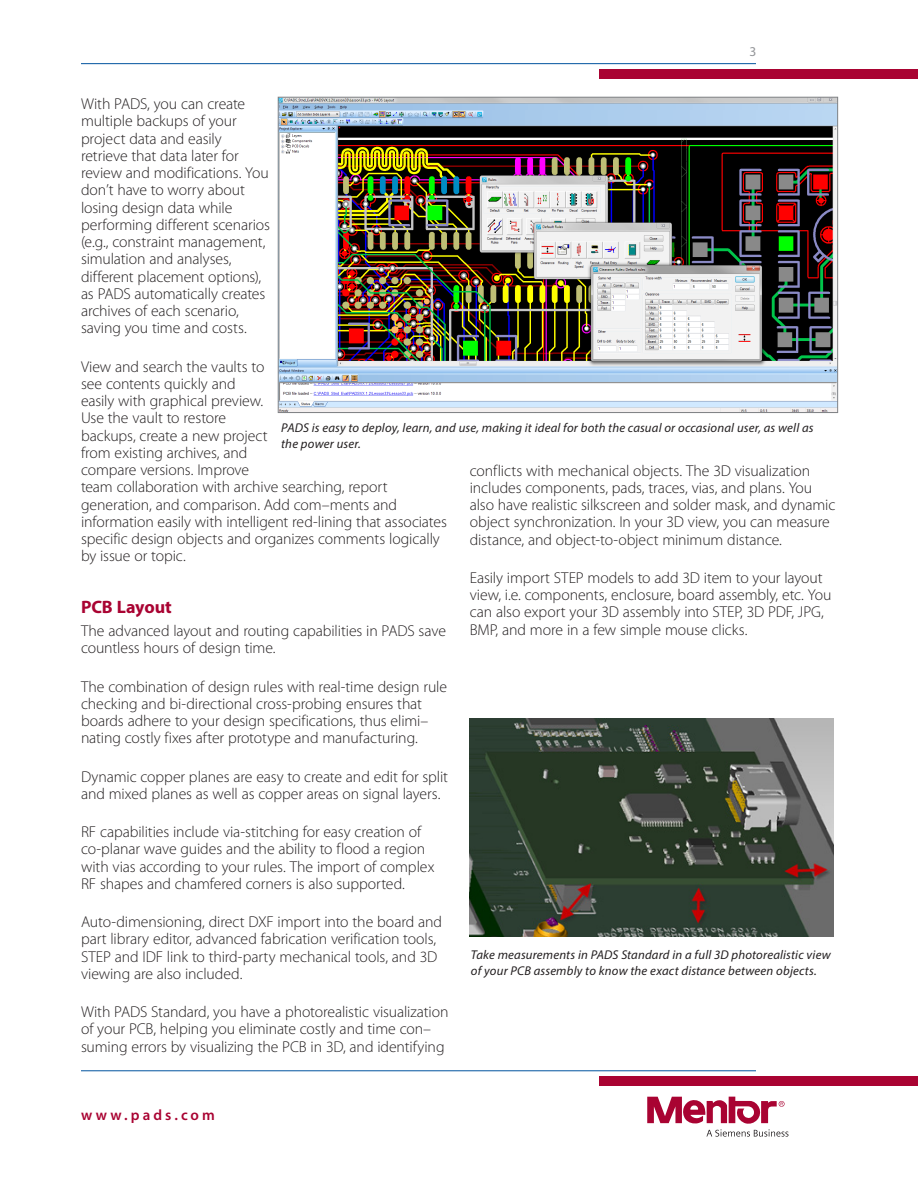
<style>
.page{position:relative;width:918px;height:1188px;background:#fff}
.page>*{position:absolute;margin:0;border:0;box-sizing:border-box;transform-origin:0 0}
.HED_01{font:700 18px "Myriad Pro";letter-spacing:-.005em;color:#a90332}
.BODY-01{font:300 15.75px/17.2px "Myriad Pro";letter-spacing:-.005em;color:#231f20}
.t1{font:600 15px "Myriad Pro";letter-spacing:.2em;color:#a90332}
.t2{font:13.5px "Myriad Pro";color:#939598}
.CAPTION-01{font:italic 12.75px/16.5px "Myriad Pro";letter-spacing:.015em;color:#231f20}
</style>
<div class="page">
<div style="left:599px;top:69px;width:319px;height:9px;background:#a90332"></div>
<hr style="left:81px;top:63px;width:675px;height:1px;background:#01539e">
<div style="left:599px;top:1076px;width:319px;height:9px;background:#a90332"></div>
<hr style="left:81px;top:1071px;width:675px;height:1px;background:#01539e">
<svg style="left:647px;top:1097px;width:142px;height:40px"></svg>
<img style="left:280px;top:99px;width:556px;height:312px">
<img style="left:470px;top:719px;width:363px;height:218px">
<p class="t2" style="left:749px;top:43px;width:8px">3</p>
<p class="BODY-01" style="left:81px;top:95px;width:191px">With PADS, you can create multiple backups of your project data and easily retrieve that data later for review and modifications. You don’t have to worry about losing design data while performing different scenarios (e.g., constraint management, simulation and analyses, different placement options), as PADS automatically creates archives of each scenario, saving you time and costs.</p>
<p class="BODY-01" style="left:81px;top:357px;width:367px">View and search the vaults to<br>see contents quickly and<br>easily with graphical preview.<br>Use the vault to restore<br>backups, create a new project<br>from existing archives, and<br>compare versions. Improve<br>team collaboration with archive searching, report generation, and comparison. Add com–ments and information easily with intelligent red-lining that associates specific design objects and organizes comments logically by issue or topic.</p>
<p class="HED_01" style="left:81px;top:595px;width:92px">PCB Layout</p>
<p class="BODY-01" style="left:81px;top:622px;width:366px">The advanced layout and routing capabilities in PADS save countless hours of design time.</p>
<p class="BODY-01" style="left:81px;top:678px;width:368px">The combination of design rules with real-time design rule checking and bi-directional cross-probing ensures that boards adhere to your design specifications, thus elimi– nating costly fixes after prototype and manufacturing.</p>
<p class="BODY-01" style="left:81px;top:768px;width:369px">Dynamic copper planes are easy to create and edit for split and mixed planes as well as copper areas on signal layers.</p>
<p class="BODY-01" style="left:81px;top:823px;width:355px">RF capabilities include via-stitching for easy creation of co-planar wave guides and the ability to flood a region with vias according to your rules. The import of complex RF shapes and chamfered corners is also supported.</p>
<p class="BODY-01" style="left:81px;top:913px;width:363px">Auto-dimensioning, direct DXF import into the board and part library editor, advanced fabrication verification tools, STEP and IDF link to third-party mechanical tools, and 3D viewing are also included.</p>
<p class="BODY-01" style="left:81px;top:1003px;width:369px">With PADS Standard, you have a photorealistic visualization of your PCB, helping you eliminate costly and time con– suming errors by visualizing the PCB in 3D, and identifying</p>
<p class="CAPTION-01" style="left:281px;top:419px;width:534px">PADS is easy to deploy, learn, and use, making it ideal for both the casual or occasional user, as well as the power user.</p>
<p class="BODY-01" style="left:470px;top:462px;width:367px">conflicts with mechanical objects. The 3D visualization includes components, pads, traces, vias, and plans. You also have realistic silkscreen and solder mask, and dynamic object synchronization. In your 3D view, you can measure distance, and object-to-object minimum distance.</p>
<p class="BODY-01" style="left:470px;top:569px;width:363px">Easily import STEP models to add 3D item to your layout view, i.e. components, enclosure, board assembly, etc. You can also export your 3D assembly into STEP, 3D PDF, JPG, BMP, and more in a few simple mouse clicks.</p>
<p class="CAPTION-01" style="left:471px;top:946px;width:361px">Take measurements in PADS Standard in a full 3D photorealistic view of your PCB assembly to know the exact distance between objects.</p>
<p class="t1" style="left:81px;top:1105px;width:135px">www.pads.com</p>
</div>
